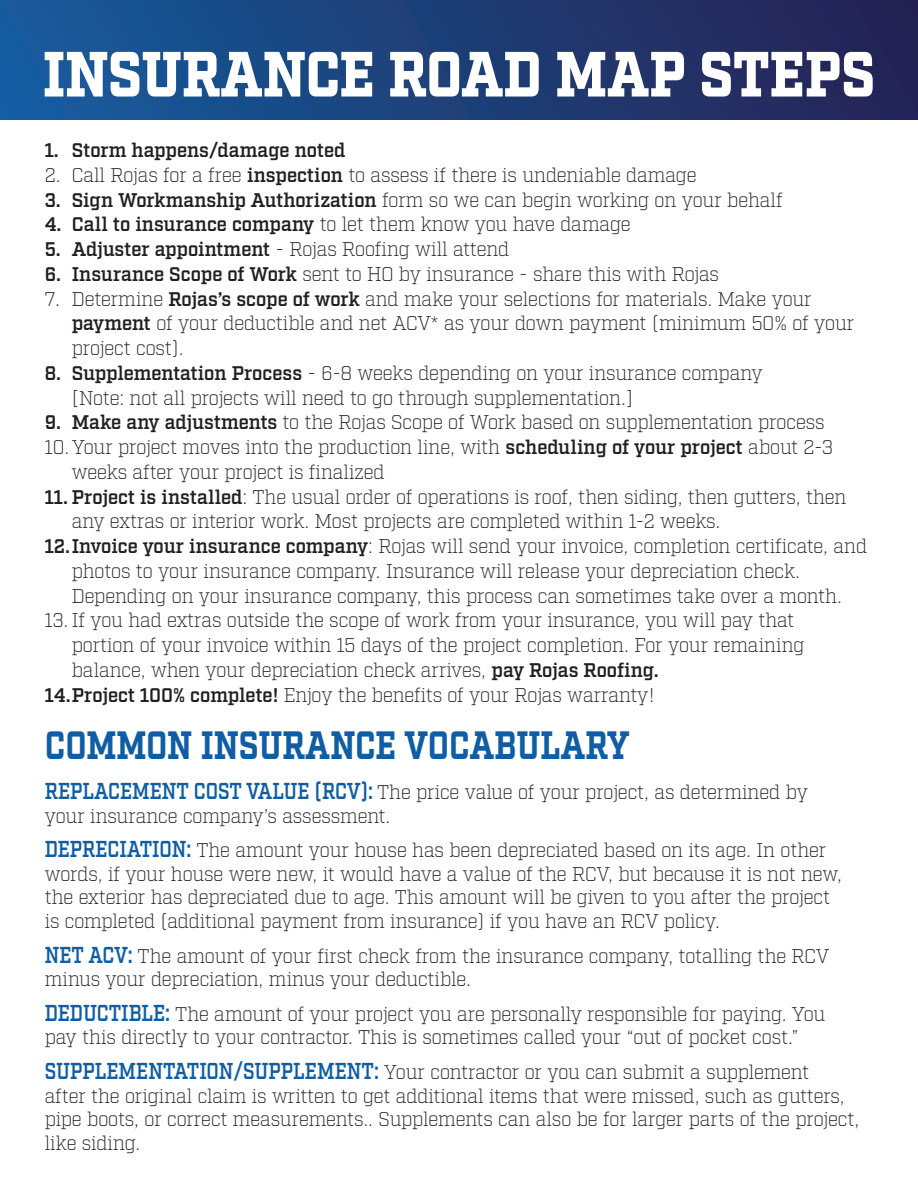
<style>
.page{position:relative;width:918px;height:1188px;background:#fff}
.page>*{position:absolute;margin:0;border:0;box-sizing:border-box;transform-origin:0 0}
.t1{font:900 63.75px "Factoria";color:#fff;scale:.84 1}
.t2{font:700 39.45px "Factoria";letter-spacing:-.005em;color:#0f5ea5;scale:.81 1}
.t3{font:300 19.8px/23.7px "Factoria";letter-spacing:-.01em;color:#231f20;scale:.95 1}
.t4{font:600 19.8px "Factoria";letter-spacing:-.01em;color:#231f20;scale:.95 1}
.s1{font-weight:600}
.s2{font-weight:600;font-size:23.1px;color:#0f5ea5}
</style>
<div class="page">
<div style="left:0;top:0;width:918px;height:119px;background:linear-gradient(to right,#165c9e,#262152)"></div>
<h1 class="t1" style="left:43px;top:36px;width:992px">INSURANCE ROAD MAP STEPS</h1>
<p class="t4" style="left:45px;top:139px;width:318px">1. Storm happens/damage noted</p>
<p class="t3" style="left:45px;top:163px;width:688px">2. Call Rojas for a free <span class="s1">inspection</span> to assess if there is undeniable damage</p>
<p class="t3" style="left:45px;top:188px;width:778px"><span class="s1">3. Sign Workmanship Authorization</span> form so we can begin working on your behalf</p>
<p class="t3" style="left:45px;top:213px;width:618px"><span class="s1">4. Call to insurance company</span> to let them know you have damage</p>
<p class="t3" style="left:45px;top:238px;width:491px"><span class="s1">5. Adjuster appointment</span> - Rojas Roofing will attend</p>
<p class="t3" style="left:45px;top:262px;width:711px"><span class="s1">6. Insurance Scope of Work</span> sent to HO by insurance - share this with Rojas</p>
<p class="t3" style="left:72px;top:287px;width:825px;line-height:24.8px;text-indent:-27px">7. Determine <span class="s1">Rojas’s scope of work</span> and make your selections for materials. Make your <span class="s1">payment</span> of your deductible and net ACV* as your down payment (minimum 50% of your project cost).</p>
<p class="t3" style="left:72px;top:361px;width:729px;line-height:24.8px;text-indent:-27px"><span class="s1">8. Supplementation Process</span> - 6-8 weeks depending on your insurance company [Note: not all projects will need to go through supplementation.]</p>
<p class="t3" style="left:45px;top:411px;width:823px"><span class="s1">9. Make any adjustments</span> to the Rojas Scope of Work based on supplementation process</p>
<p class="t3" style="left:45px;top:436px;width:831px">10.Your project moves into the production line, with <span class="s1">scheduling of your project</span> about 2-3</p>
<p class="t3" style="left:72px;top:460px;width:331px">weeks after your project is finalized</p>
<p class="t3" style="left:45px;top:485px;width:845px"><span class="s1">11. Project is installed</span>: The usual order of operations is roof, then siding, then gutters, then</p>
<p class="t3" style="left:72px;top:510px;width:684px">any extras or interior work. Most projects are completed within 1-2 weeks.</p>
<p class="t3" style="left:45px;top:534px;width:867px"><span class="s1">12.Invoice your insurance company</span>: Rojas will send your invoice, completion certificate, and</p>
<p class="t3" style="left:72px;top:559px;width:768px">photos to your insurance company. Insurance will release your depreciation check.</p>
<p class="t3" style="left:72px;top:584px;width:812px">Depending on your insurance company, this process can sometimes take over a month.</p>
<p class="t3" style="left:45px;top:609px;width:790px">13. If you had extras outside the scope of work from your insurance, you will pay that</p>
<p class="t3" style="left:72px;top:633px;width:773px">portion of your invoice within 15 days of the project completion. For your remaining</p>
<p class="t3" style="left:72px;top:658px;width:619px">balance, when your depreciation check arrives, <span class="s1">pay Rojas Roofing.</span></p>
<p class="t3" style="left:45px;top:683px;width:644px"><span class="s1">14.Project 100% complete!</span> Enjoy the benefits of your Rojas warranty!</p>
<h2 class="t2" style="left:45px;top:722px;width:724px">COMMON INSURANCE VOCABULARY</h2>
<p class="t3" style="left:45px;top:780px;width:805px"><span class="s2">REPLACEMENT COST VALUE (RCV):</span> The price value of your project, as determined by your insurance company’s assessment.</p>
<p class="t3" style="left:45px;top:838px;width:841px"><span class="s2">DEPRECIATION:</span> The amount your house has been depreciated based on its age. In other words, if your house were new, it would have a value of the RCV, but because it is not new, the exterior has depreciated due to age. This amount will be given to you after the project is completed (additional payment from insurance) if you have an RCV policy.</p>
<p class="t3" style="left:45px;top:944px;width:828px"><span class="s2">NET ACV:</span> The amount of your first check from the insurance company, totalling the RCV minus your depreciation, minus your deductible.</p>
<p class="t3" style="left:45px;top:1002px;width:823px"><span class="s2">DEDUCTIBLE:</span> The amount of your project you are personally responsible for paying. You pay this directly to your contractor. This is sometimes called your “out of pocket cost.”</p>
<p class="t3" style="left:45px;top:1060px;width:859px"><span class="s2">SUPPLEMENTATION/SUPPLEMENT:</span> Your contractor or you can submit a supplement<br>after the original claim is written to get additional items that were missed, such as gutters, pipe boots, or correct measurements.. Supplements can also be for larger parts of the project, like siding.</p>
</div>
